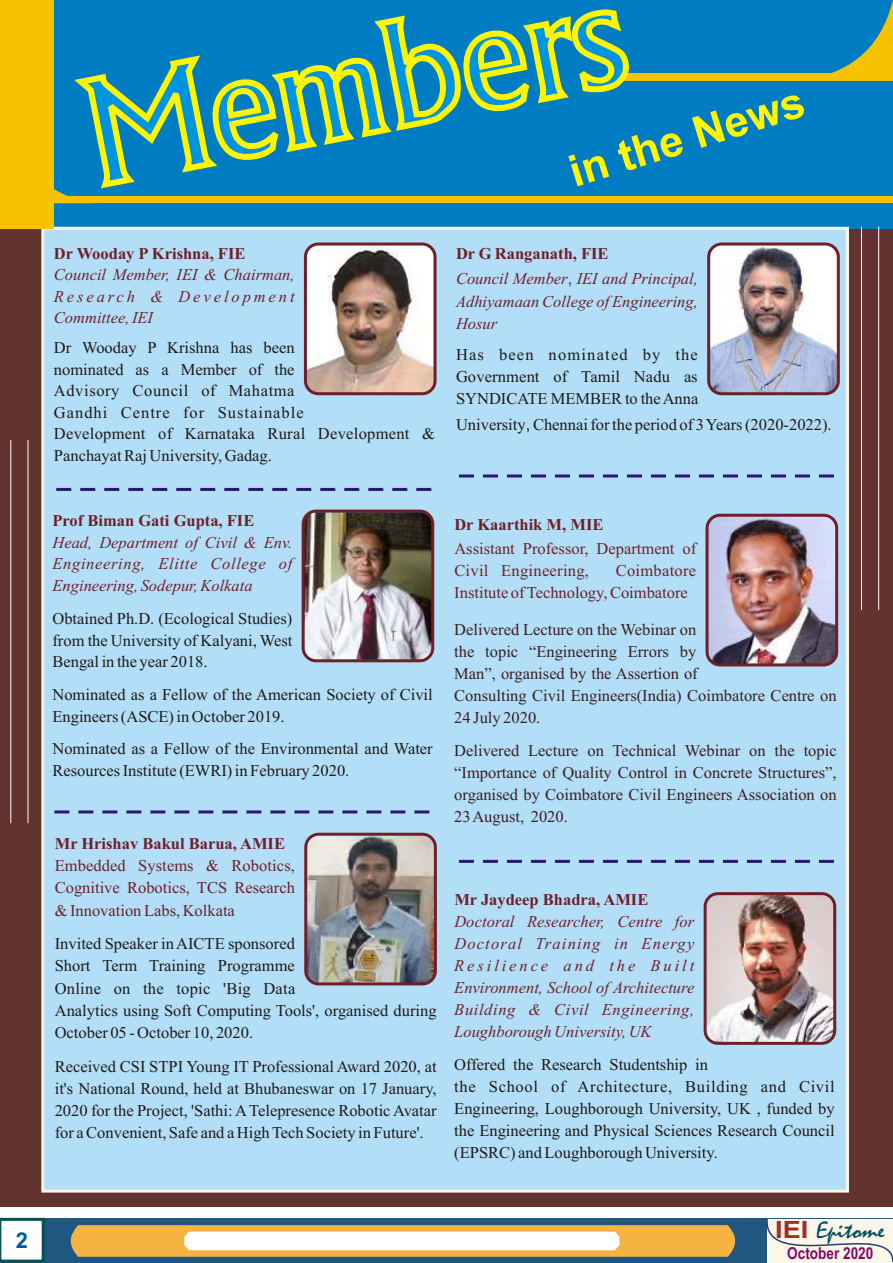
<style>
.page{position:relative;width:893px;height:1263px;background:#fff}
.page>*{position:absolute;margin:0;border:0;box-sizing:border-box;transform-origin:0 0}
.t1{font:700 43.95px "Arial";color:#fff500}
.t2{font:23.85px "Mistral";color:#004d66;scale:1.14 1}
.t3{font:700 21.9px "Arial";color:#005ca1}
.t4{font:16.5px/22.2px "Times New Roman";color:#1f1a17}
.t5{font:italic 16.5px/22px "Times New Roman";color:#701f29;text-align:justify}
.t6{font:16.5px/22px "Times New Roman";color:#3b1f21}
.t7{font:16.5px/22.2px "Times New Roman";color:#701f29}
.t8{font:700 16.5px "Times New Roman";color:#701f29}
.t9{font:700 16.5px "Arial";color:#850a6b;scale:.83 1}
.s1{font-weight:700;font-style:normal}
.s2{font-family:"Arial Unicode MS";font-style:normal}
.s3{font-family:"Arial Unicode MS"}
.s4{font-family:"Arial";font-weight:700;color:#9e2e29}
</style>
<div class="page">
<div style="left:0;top:0;width:893px;height:1206px;background:#633330"></div>
<div style="left:0;top:0;width:893px;height:228px;background:#007dc2"></div>
<div style="left:40px;top:226px;width:810px;height:967px;background:#b3def7"></div>
<div style="left:0;top:196px;width:893px;height:7px;background:#f7c200"></div>
<hr style="left:10px;top:440px;width:1px;height:383px;background:#fff">
<hr style="left:28px;top:440px;width:1px;height:383px;background:#fff">
<hr style="left:861px;top:227px;width:1px;height:383px;background:#fff">
<hr style="left:878px;top:227px;width:1px;height:383px;background:#fff">
<div style="left:615px;top:73px;width:278px;height:8px;background:#f7c200"></div>
<svg style="left:831px;top:0;width:62px;height:73px"></svg>
<div style="left:0;top:0;width:54px;height:228px;background:#f7c200"></div>
<svg style="left:54px;top:189px;width:14px;height:7px"></svg>
<svg style="left:74px;top:9px;width:555px;height:180px"></svg>
<svg style="left:56px;top:488px;width:377px;height:3px"></svg>
<svg style="left:459px;top:474px;width:376px;height:3px"></svg>
<svg style="left:54px;top:810px;width:377px;height:3px"></svg>
<svg style="left:459px;top:860px;width:376px;height:3px"></svg>
<img style="left:705px;top:894px;width:130px;height:149px;border-radius:13px">
<div style="left:704px;top:892px;width:132px;height:153px;border:3px solid #701f29;border-radius:13px"></div>
<img style="left:303px;top:511px;width:130px;height:149px;border-radius:13px">
<div style="left:302px;top:510px;width:132px;height:152px;border:3px solid #701f29;border-radius:13px"></div>
<img style="left:709px;top:245px;width:129px;height:149px;border-radius:13px">
<div style="left:707px;top:242px;width:133px;height:153px;border:3px solid #701f29;border-radius:13px"></div>
<img style="left:306px;top:834px;width:129px;height:150px;border-radius:13px">
<div style="left:304px;top:833px;width:133px;height:152px;border:3px solid #701f29;border-radius:13px"></div>
<img style="left:707px;top:515px;width:130px;height:150px;border-radius:13px">
<div style="left:706px;top:514px;width:132px;height:152px;border:3px solid #701f29;border-radius:13px"></div>
<div style="left:0;top:1219px;width:893px;height:44px;background:#1f5780"></div>
<svg style="left:0;top:1217px;width:46px;height:46px;background:#c4d4d6"></svg>
<svg style="left:70px;top:1225px;width:666px;height:32px;background:#f4cd8a"></svg>
<svg style="left:763px;top:1218px;width:130px;height:45px;background:#e6e7de"></svg>
<img style="left:305px;top:244px;width:130px;height:150px;border-radius:13px">
<div style="left:304px;top:242px;width:133px;height:153px;border:3px solid #701f29;border-radius:13px"></div>
<h1 class="t1" style="left:565px;top:156px;width:246px;rotate:-17deg">in the News</h1>
<p class="t8" style="left:54px;top:248px;width:193px">Dr Wooday P Krishna, FIE</p>
<p class="t5" style="left:54px;top:266px;width:242px;line-height:21.5px">Council Member, IEI &amp; Chairman, Research &amp; Development Committee, IEI</p>
<p class="t4" style="left:54px;top:339px;width:383px;line-height:21.5px">Dr Wooday P Krishna has been<br>nominated as a Member of the<br>Advisory Council of Mahatma<br>Gandhi Centre for Sustainable<br>Development of Karnataka Rural Development &amp;<br>Panchayat Raj University, Gadag.</p>
<p class="t5" style="left:456px;top:242px;width:243px;line-height:25.5px"><span class="s1">Dr G Ranganath, FIE<br></span>Council Member<span class="s2">,</span> IEI and Principal,</p>
<p class="t5" style="left:456px;top:292px;width:243px">Adhiyamaan College of Engineering,<br>Hosur</p>
<p class="t4" style="left:456px;top:345px;width:244px;text-align:justify">Has been nominated by the Government of Tamil Nadu as SYNDICATE MEMBER to the Anna</p>
<p class="t4" style="left:456px;top:415px;width:377px">University<span class="s3">,</span> Chennai for the period of 3 Years (2020-2022).</p>
<p class="t8" style="left:52px;top:515px;width:203px">Prof Biman Gati Gupta, FIE</p>
<p class="t5" style="left:52px;top:533px;width:241px">Head, Department of Civil &amp; Env.<br>Engineering, Elitte College of Engineering, Sodepur, Kolkata</p>
<p class="t4" style="left:52px;top:609px;width:241px;line-height:21.8px;text-align:justify">Obtained Ph.D. (Ecological Studies) from the University of Kalyani, West Bengal in the year 2018.</p>
<p class="t4" style="left:52px;top:685px;width:382px;line-height:21.8px">Nominated as a Fellow of the American Society of Civil<br>Engineers (ASCE) in October 2019.</p>
<p class="t4" style="left:52px;top:740px;width:382px;line-height:21.8px">Nominated as a Fellow of the Environmental and Water<br>Resources Institute (EWRI) in February 2020.</p>
<p class="t8" style="left:55px;top:838px;width:232px">Mr Hrishav Bakul Barua, AMIE</p>
<p class="t7" style="left:55px;top:856px;width:242px;text-align:justify">Embedded Systems &amp; Robotics, Cognitive Robotics, TCS Research &amp; Innovation Labs, Kolkata</p>
<p class="t4" style="left:55px;top:934px;width:383px">Invited Speaker in AICTE sponsored<br>Short Term Training Programme<br>Online on the topic 'Big Data<br>Analytics using Soft Computing Tools', organised during October 05 - October 10, 2020.</p>
<p class="t4" style="left:55px;top:1056px;width:383px;text-align:justify">Received CSI STPI Young IT Professional Award 2020, at it's National Round, held at Bhubaneswar on 17 January, 2020 for the Project, 'Sathi: ATelepresence Robotic Avatar for a Convenient, Safe and a High Tech Society in Future'.</p>
<p class="t8" style="left:454px;top:519px;width:151px">Dr Kaarthik M, MIE</p>
<p class="t7" style="left:454px;top:539px;width:243px;line-height:21.8px">Assistant Professor, Department of<br>Civil Engineering,</p>
<p class="t7" style="left:454px;top:561px;width:243px;line-height:21.8px;text-indent:161px">Coimbatore<br>Institute of Technology, Coimbatore</p>
<p class="t6" style="left:454px;top:619px;width:384px">Delivered Lecture on the Webinar on<br>the topic “Engineering Errors by<br>Man”, organised by the Assertion of<br>Consulting Civil Engineers(India) Coimbatore Centre on 24 July 2020.</p>
<p class="t6" style="left:454px;top:741px;width:384px;text-align:justify">Delivered Lecture on Technical Webinar on the topic “Importance of Quality Control in Concrete Structures”, organised by Coimbatore Civil Engineers Association on 23 August, 2020.</p>
<p class="t8" style="left:454px;top:894px;width:196px">Mr Jaydeep Bhadra, AMIE</p>
<p class="t5" style="left:454px;top:912px;width:241px">Doctoral Researcher, Centre for Doctoral Training in Energy Resilience and the Built Environment, School of Architecture Building &amp; Civil Engineering, Loughborough University, UK</p>
<p class="t4" style="left:454px;top:1055px;width:382px">Offered the Research Studentship in<br>the School of Architecture, Building and Civil Engineering, Loughborough University, UK , funded by the Engineering and Physical Sciences Research Council (EPSRC) and Loughborough University.</p>
<h3 class="t3" style="left:16px;top:1232px;width:14px">2</h3>
<h2 class="t2" style="left:775px;top:1222px;width:97px"><span class="s4">IEI</span> Epitome</h2>
<p class="t9" style="left:787px;top:1247px;width:105px">October 2020</p>
</div>
